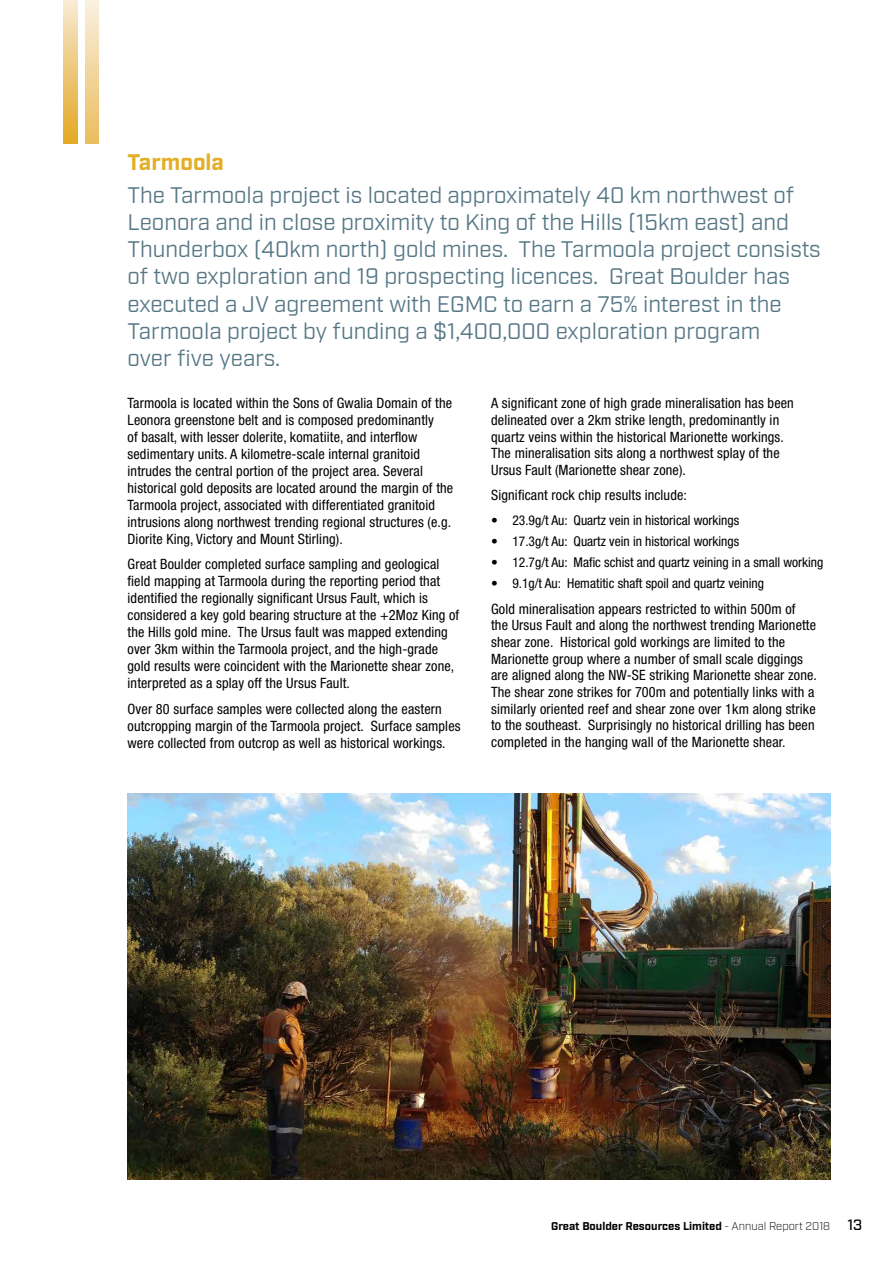
<style>
.page{position:relative;width:893px;height:1263px;background:#fff}
.page>*{position:absolute;margin:0;border:0;box-sizing:border-box;transform-origin:0 0}
.t1{font:22.5px/27.2px "Industry";color:#557785}
.t2{font:700 22.5px "Industry";color:#e4ae24}
.t3{font:condensed 14.25px/17px "Helvetica Neue";letter-spacing:.01em;color:#000}
.t4{font:condensed 13.5px "Helvetica Neue";color:#000}
.t5{font:700 11.25px "Industry";color:#000}
.s1{font-weight:300}
.s2{font-weight:500;font-size:15px}
</style>
<div class="page">
<img style="left:128px;top:793px;width:702px;height:386px">
<svg style="left:64px;top:0;width:13px;height:143px;background:#edc879"></svg>
<svg style="left:85px;top:0;width:14px;height:143px;background:#f2d69f"></svg>
<h1 class="t2" style="left:128px;top:148px;width:98px">Tarmoola</h1>
<p class="t1" style="left:128px;top:182px;width:695px">The Tarmoola project is located approximately 40 km northwest of Leonora and in close proximity to King of the Hills (15km east) and Thunderbox (40km north) gold mines. The Tarmoola project consists of two exploration and 19 prospecting licences. Great Boulder has executed a JV agreement with EGMC to earn a 75% interest in the Tarmoola project by funding a $1,400,000 exploration program<br>over five years.</p>
<p class="t3" style="left:128px;top:395px;width:327px">Tarmoola is located within the Sons of Gwalia Domain of the Leonora greenstone belt and is composed predominantly<br>of basalt, with lesser dolerite, komatiite, and interflow sedimentary units. A kilometre-scale internal granitoid intrudes the central portion of the project area. Several historical gold deposits are located around the margin of the Tarmoola project, associated with differentiated granitoid intrusions along northwest trending regional structures (e.g.<br>Diorite King, Victory and Mount Stirling).</p>
<p class="t3" style="left:128px;top:556px;width:333px">Great Boulder completed surface sampling and geological field mapping at Tarmoola during the reporting period that identified the regionally significant Ursus Fault, which is considered a key gold bearing structure at the +2Moz King of the Hills gold mine. The Ursus fault was mapped extending over 3km within the Tarmoola project, and the high-grade gold results were coincident with the Marionette shear zone, interpreted as a splay off the Ursus Fault.</p>
<p class="t3" style="left:128px;top:700px;width:335px">Over 80 surface samples were collected along the eastern outcropping margin of the Tarmoola project. Surface samples were collected from outcrop as well as historical workings.</p>
<p class="t3" style="left:491px;top:395px;width:304px">A significant zone of high grade mineralisation has been delineated over a 2km strike length, predominantly in quartz veins within the historical Marionette workings.<br>The mineralisation sits along a northwest splay of the Ursus Fault (Marionette shear zone).</p>
<p class="t3" style="left:491px;top:487px;width:197px">Significant rock chip results include:</p>
<p class="t4" style="left:491px;top:513px;width:250px">• 23.9g/t Au: Quartz vein in historical workings</p>
<p class="t4" style="left:491px;top:534px;width:250px">• 17.3g/t Au: Quartz vein in historical workings</p>
<p class="t4" style="left:491px;top:555px;width:334px">• 12.7g/t Au: Mafic schist and quartz veining in a small working</p>
<p class="t4" style="left:491px;top:576px;width:274px">• 9.1g/t Au: Hematitic shaft spoil and quartz veining</p>
<p class="t3" style="left:491px;top:600px;width:327px">Gold mineralisation appears restricted to within 500m of<br>the Ursus Fault and along the northwest trending Marionette shear zone. Historical gold workings are limited to the Marionette group where a number of small scale diggings are aligned along the NW-SE striking Marionette shear zone.<br>The shear zone strikes for 700m and potentially links with a similarly oriented reef and shear zone over 1km along strike to the southeast. Surprisingly no historical drilling has been completed in the hanging wall of the Marionette shear.</p>
<p class="t5" style="left:551px;top:1219px;width:312px">Great Boulder Resources Limited <span class="s1">- Annual Report 2018</span> <span class="s2">13</span></p>
</div>
